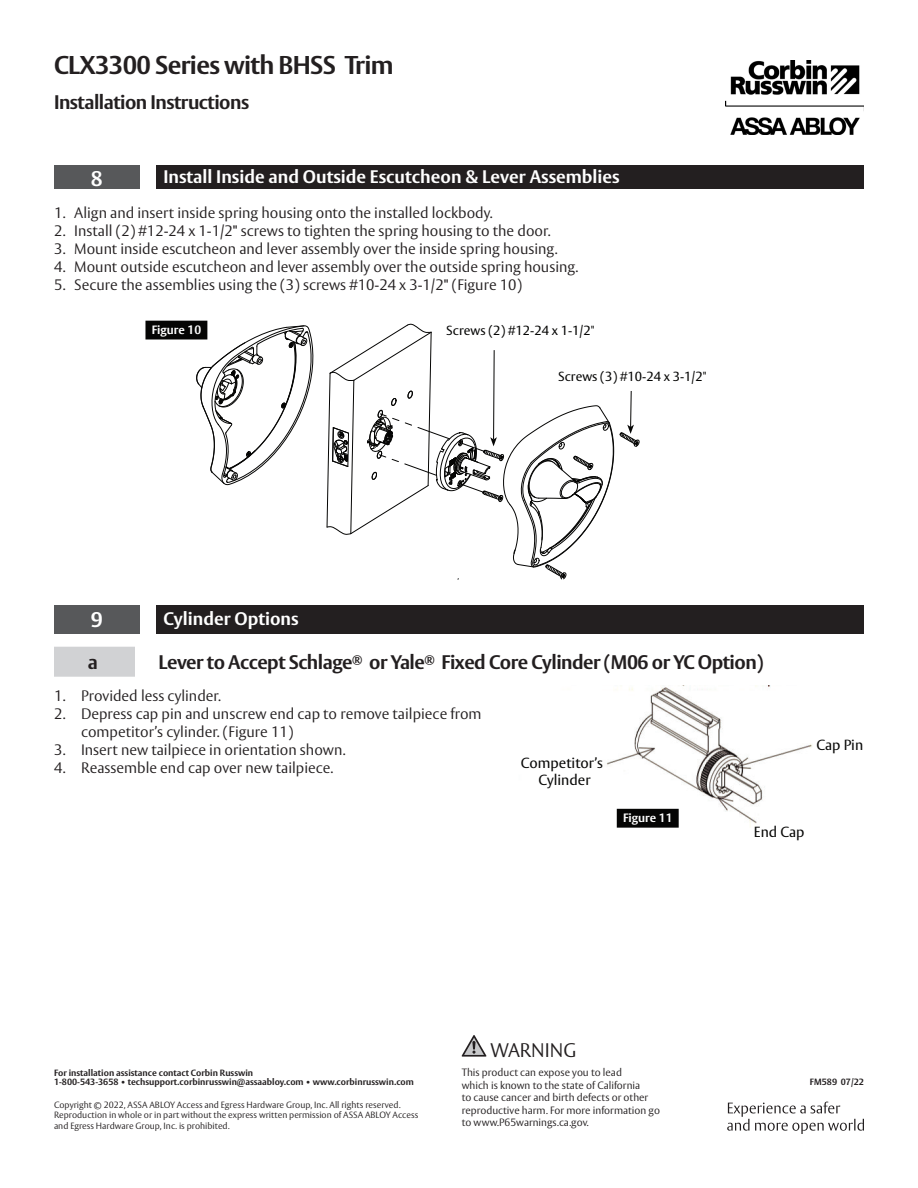
<style>
.page{position:relative;width:918px;height:1188px;background:#fff}
.page>*{position:absolute;margin:0;border:0;box-sizing:border-box;transform-origin:0 0}
.t1{font:700 25.5px "ASSA Vesta";letter-spacing:-.025em;color:#231f20}
.t2{font:700 21px "ASSA Vesta";color:#fff}
.Step_Name__Lettered{font:700 19.5px "ASSA Vesta";letter-spacing:-.025em;color:#231f20}
.t3{font:300 19.5px "ASSA Vesta";color:#231f20}
.t4{font:700 18px "ASSA Vesta";color:#fff}
.t5{font:300 15px/18px "ASSA Vesta";color:#231f20}
.t6{font:14.55px/17.4px "ASSA Vesta";color:#080807;text-align:center}
.t7{font:13.05px "ASSA Vesta";color:#050504}
.t8{font:700 12px "ASSA Vesta";color:#fff}
.t9{font:300 10.5px/12.6px "ASSA Vesta";color:#231f20}
.t10{font:300 9px/10.8px "ASSA Vesta";color:#231f20}
.t11{font:700 9px/9px "ASSA Vesta";color:#231f20}
.s1{font-weight:700}
</style>
<div class="page">
<svg style="left:727px;top:1102px;width:137px;height:32px"></svg>
<img style="left:725px;top:60px;width:139px;height:75px">
<svg style="left:462px;top:1035px;width:24px;height:22px"></svg>
<img style="left:607px;top:686px;width:205px;height:142px">
<div style="left:617px;top:809px;width:62px;height:19px;background:#050504"></div>
<div style="left:54px;top:606px;width:86px;height:28px;background:#57585a"></div>
<div style="left:156px;top:606px;width:708px;height:28px;background:#231f20"></div>
<div style="left:54px;top:647px;width:81px;height:30px;background:#d1d2d4"></div>
<div style="left:54px;top:166px;width:86px;height:23px;background:#57585a"></div>
<div style="left:156px;top:166px;width:708px;height:23px;background:#231f20"></div>
<div style="left:145px;top:321px;width:62px;height:18px;background:#050504"></div>
<svg style="left:196px;top:325px;width:117px;height:160px"></svg>
<svg style="left:327px;top:324px;width:287px;height:256px"></svg>
<svg style="left:620px;top:391px;width:19px;height:56px"></svg>
<h1 class="t1" style="left:54px;top:49px;width:341px">CLX3300 Series with BHSS Trim</h1>
<h3 class="Step_Name__Lettered" style="left:54px;top:90px;width:197px">Installation Instructions</h3>
<p class="t2" style="left:91px;top:166px;width:13px">8</p>
<p class="t4" style="left:163px;top:165px;width:458px">Install Inside and Outside Escutcheon &amp; Lever Assemblies</p>
<p class="t5" style="left:54px;top:204px;width:440px">1. Align and insert inside spring housing onto the installed lockbody.</p>
<p class="t5" style="left:54px;top:222px;width:498px">2. Install (2) #12-24 x 1-1/2<span class="s1">"</span> screws to tighten the spring housing to the door.</p>
<p class="t5" style="left:54px;top:240px;width:505px">3. Mount inside escutcheon and lever assembly over the inside spring housing.</p>
<p class="t5" style="left:54px;top:258px;width:526px">4. Mount outside escutcheon and lever assembly over the outside spring housing.</p>
<p class="t5" style="left:54px;top:276px;width:470px">5. Secure the assemblies using the (3) screws #10-24 x 3-1/2<span class="s1">"</span> (Figure 10)</p>
<p class="t7" style="left:446px;top:322px;width:150px">Screws (2) #12-24 x 1-1/2"</p>
<p class="t7" style="left:558px;top:369px;width:150px">Screws (3) #10-24 x 3-1/2"</p>
<p class="t8" style="left:152px;top:322px;width:51px">Figure 10</p>
<p class="t2" style="left:91px;top:607px;width:13px">9</p>
<p class="t4" style="left:163px;top:608px;width:137px">Cylinder Options</p>
<p class="Step_Name__Lettered" style="left:88px;top:650px;width:12px">a</p>
<p class="Step_Name__Lettered" style="left:158px;top:650px;width:607px">Lever to Accept Schlage<sup>®</sup> or Yale<sup>®</sup> Fixed Core Cylinder (M06 or YC Option)</p>
<p class="t5" style="left:54px;top:687px;width:169px">1. Provided less cylinder.</p>
<p class="t5" style="left:81px;top:705px;width:402px;text-indent:-27px">2. Depress cap pin and unscrew end cap to remove tailpiece from competitor’s cylinder. (Figure 11)</p>
<p class="t5" style="left:54px;top:741px;width:293px">3. Insert new tailpiece in orientation shown.</p>
<p class="t5" style="left:54px;top:759px;width:281px">4. Reassemble end cap over new tailpiece.</p>
<p class="t6" style="left:521px;top:755px;width:84px">Competitor’s<br>Cylinder</p>
<p class="t8" style="left:623px;top:810px;width:51px">Figure 11</p>
<p class="t6" style="left:754px;top:824px;width:52px">End Cap</p>
<p class="t6" style="left:816px;top:737px;width:48px">Cap Pin</p>
<p class="t11" style="left:54px;top:1068px;width:361px">For installation assistance contact Corbin Russwin<br>1-800-543-3658 • techsupport.corbinrusswin@assaabloy.com • www.corbinrusswin.com</p>
<p class="t10" style="left:54px;top:1099px;width:366px">Copyright © 2022, ASSA ABLOY Access and Egress Hardware Group, Inc. All rights reserved.<br>Reproduction in whole or in part without the express written permission of ASSA ABLOY Access and Egress Hardware Group, Inc. is prohibited.</p>
<h3 class="t3" style="left:490px;top:1038px;width:87px">WARNING</h3>
<p class="t9" style="left:462px;top:1066px;width:200px">This product can expose you to lead<br>which is known to the state of California<br>to cause cancer and birth defects or other reproductive harm. For more information go to www.P65warnings.ca.gov.</p>
<p class="t11" style="left:810px;top:1078px;width:56px">FM589 07/22</p>
</div>
